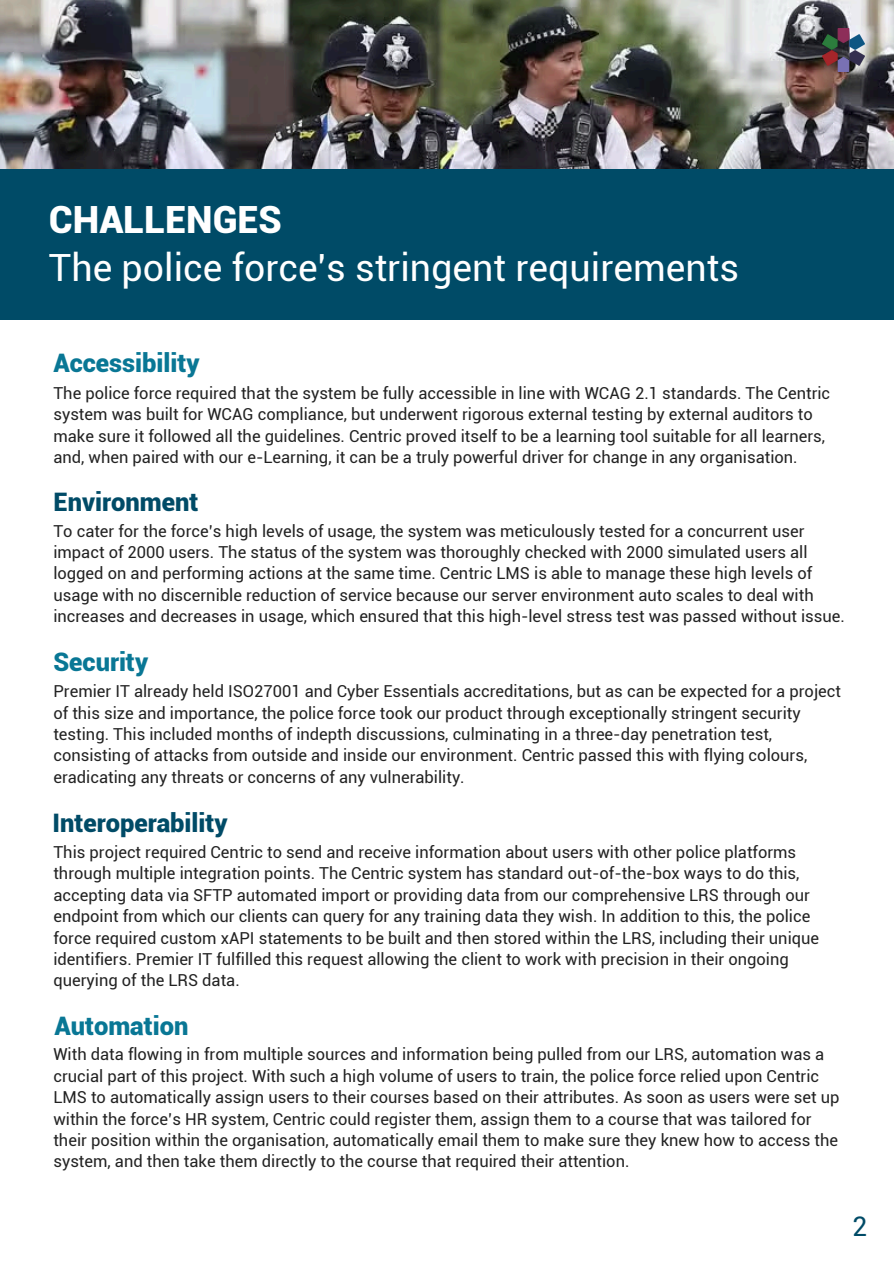
<style>
.page{position:relative;width:894px;height:1264px;background:#fff}
.page>*{position:absolute;margin:0;border:0;box-sizing:border-box;transform-origin:0 0}
.t1{font:37.5px/48.3px "Roboto";color:#fff}
.t2{font:27px "Roboto";color:#004b67}
.t3{font:900 25.5px "Roboto";color:#097795}
.t4{font:900 25.5px "Roboto";color:#004b67}
.t5{font:16.5px/21.3px "Roboto";color:#222}
.s1{font-weight:900}
</style>
<div class="page">
<img style="left:0;top:0;width:893px;height:169px">
<div style="left:0;top:169px;width:893px;height:151px;background:#004b67"></div>
<img style="left:822px;top:29px;width:41px;height:42px">
<p class="t1" style="left:49px;top:196px;width:691px"><span class="s1">CHALLENGES<br></span>The police force's stringent requirements</p>
<h1 class="t3" style="left:53px;top:349px;width:148px">Accessibility</h1>
<h2 class="t5" style="left:53px;top:382px;width:778px">The police force required that the system be fully accessible in line with WCAG 2.1 standards. The Centric system was built for WCAG compliance, but underwent rigorous external testing by external auditors to make sure it followed all the guidelines. Centric proved itself to be a learning tool suitable for all learners, and, when paired with our e-Learning, it can be a truly powerful driver for change in any organisation.</h2>
<p class="t4" style="left:53px;top:487px;width:146px">Environment</p>
<h2 class="t5" style="left:53px;top:520px;width:792px">To cater for the force’s high levels of usage, the system was meticulously tested for a concurrent user impact of 2000 users. The status of the system was thoroughly checked with 2000 simulated users all logged on and performing actions at the same time. Centric LMS is able to manage these high levels of usage with no discernible reduction of service because our server environment auto scales to deal with increases and decreases in usage, which ensured that this high-level stress test was passed without issue.</h2>
<p class="t3" style="left:53px;top:647px;width:96px">Security</p>
<h2 class="t5" style="left:53px;top:681px;width:789px">Premier IT already held ISO27001 and Cyber Essentials accreditations, but as can be expected for a project of this size and importance, the police force took our product through exceptionally stringent security testing. This included months of indepth discussions, culminating in a three-day penetration test, consisting of attacks from outside and inside our environment. Centric passed this with flying colours, eradicating any threats or concerns of any vulnerability.</h2>
<p class="t4" style="left:52px;top:808px;width:177px">Interoperability</p>
<h2 class="t5" style="left:53px;top:841px;width:767px">This project required Centric to send and receive information about users with other police platforms through multiple integration points. The Centric system has standard out-of-the-box ways to do this, accepting data via SFTP automated import or providing data from our comprehensive LRS through our endpoint from which our clients can query for any training data they wish. In addition to this, the police force required custom xAPI statements to be built and then stored within the LRS, including their unique identifiers. Premier IT fulfilled this request allowing the client to work with precision in their ongoing querying of the LRS data.</h2>
<p class="t3" style="left:54px;top:1011px;width:136px">Automation</p>
<h2 class="t5" style="left:53px;top:1044px;width:787px">With data flowing in from multiple sources and information being pulled from our LRS, automation was a crucial part of this project. With such a high volume of users to train, the police force relied upon Centric LMS to automatically assign users to their courses based on their attributes. As soon as users were set up within the force’s HR system, Centric could register them, assign them to a course that was tailored for their position within the organisation, automatically email them to make sure they knew how to access the system, and then take them directly to the course that required their attention.</h2>
<p class="t2" style="left:852px;top:1210px;width:17px">2</p>
</div>
